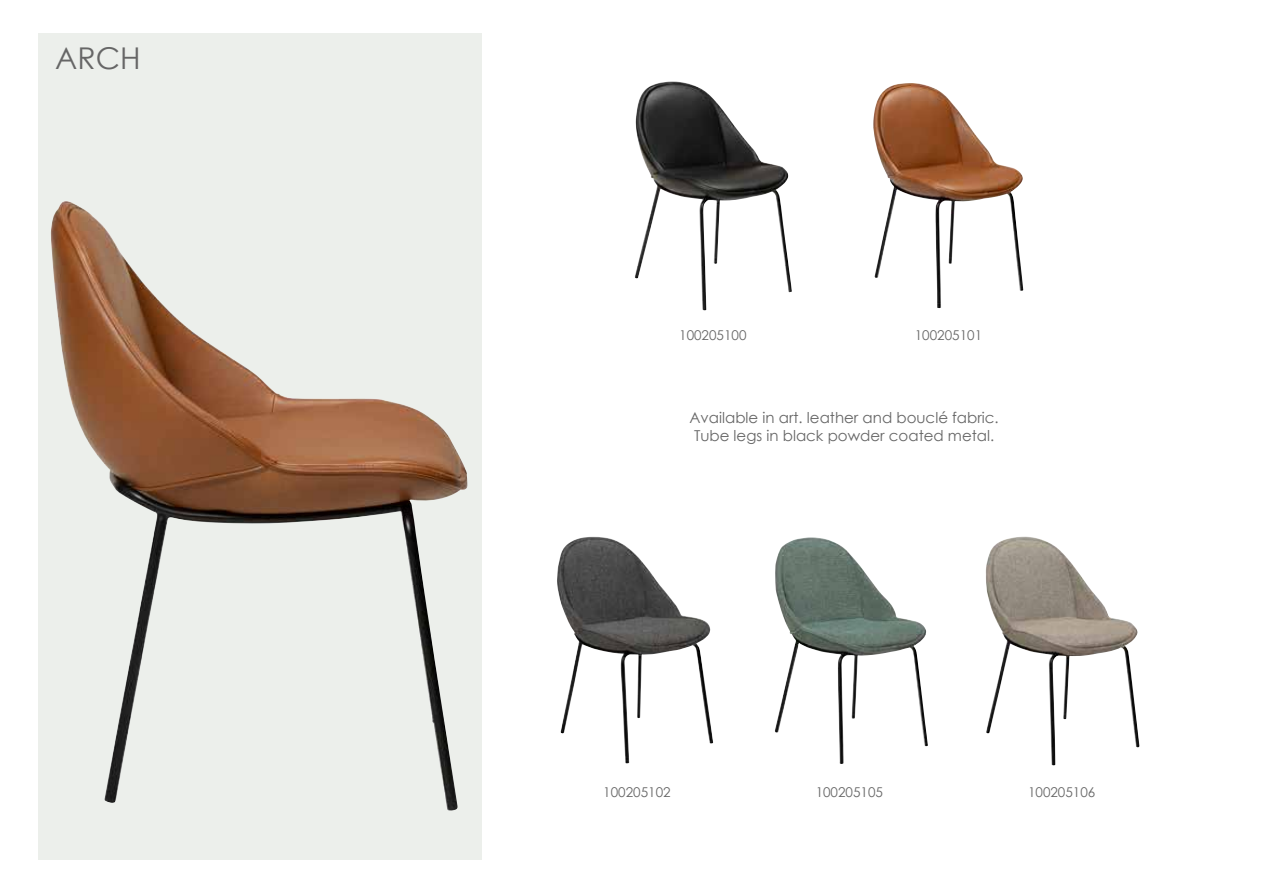
<style>
.page{position:relative;width:1263px;height:893px;background:#fff}
.page>*{position:absolute;margin:0;border:0;box-sizing:border-box;transform-origin:0 0}
.t1{font:30px "Century Gothic";color:#666}
.t2{font:15px/18px "Century Gothic";color:#666;text-align:center}
.t3{font:13.5px "Century Gothic";color:#666}
</style>
<div class="page">
<div style="left:38px;top:33px;width:444px;height:826px;background:#ecefeb"></div>
<img style="left:635px;top:81px;width:157px;height:230px">
<img style="left:51px;top:201px;width:417px;height:610px">
<img style="left:873px;top:83px;width:150px;height:226px">
<img style="left:557px;top:537px;width:156px;height:226px">
<img style="left:775px;top:537px;width:153px;height:227px">
<img style="left:985px;top:537px;width:154px;height:229px">
<h1 class="t1" style="left:55px;top:37px;width:87px">ARCH</h1>
<p class="t3" style="left:679px;top:326px;width:69px">100205100</p>
<p class="t3" style="left:915px;top:326px;width:69px">100205101</p>
<p class="t2" style="left:689px;top:408px;width:311px">Available in art. leather and bouclé fabric.<br>Tube legs in black powder coated metal.</p>
<p class="t3" style="left:603px;top:782px;width:69px">100205102</p>
<p class="t3" style="left:816px;top:783px;width:69px">100205105</p>
<p class="t3" style="left:1028px;top:782px;width:69px">100205106</p>
</div>
